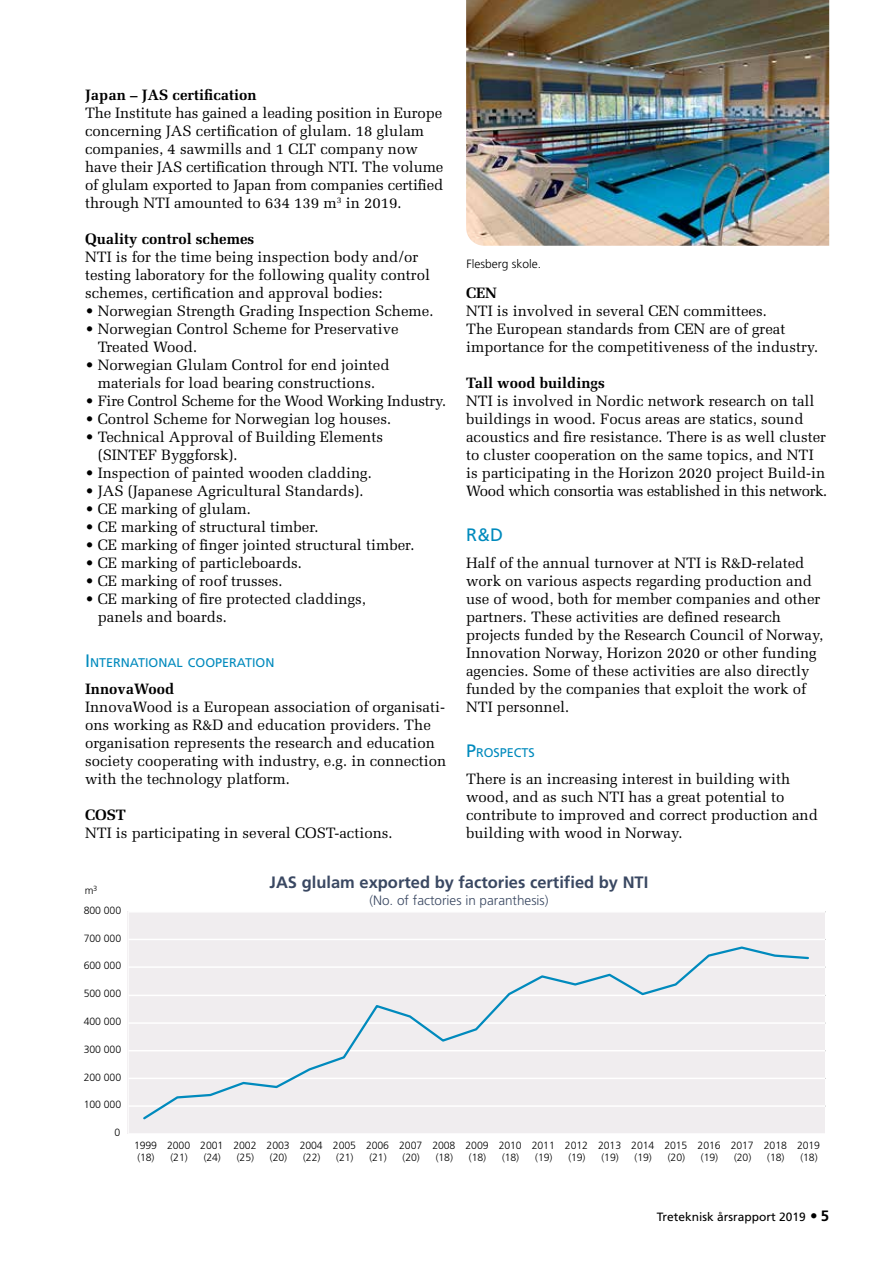
<style>
.page{position:relative;width:893px;height:1263px;background:#fff}
.page>*{position:absolute;margin:0;border:0;box-sizing:border-box;transform-origin:0 0}
.t1{font:18px "Frutiger";color:#008abd}
.t2{font:700 16.5px "Frutiger";color:#3a4862}
.t3{font:15px/18px "Melior LT";color:#000}
.t4{font:700 15px "Melior LT";color:#000}
.t5{font:15px "Melior LT";letter-spacing:-.02em;color:#000}
.t6{font:300 13.5px "Frutiger";color:#3a4862}
.t7{font:12.6px "Frutiger";color:#008abd}
.t8{font:12px "Frutiger";color:#000}
.t9{font:300 12px "Frutiger";color:#000}
.t10{font:300 10.5px/12.8px "Frutiger";letter-spacing:-.01em;color:#000}
.s1{font-size:18px}
.s2{font-weight:700;font-size:15px}
</style>
<div class="page">
<img style="left:466px;top:0;width:363px;height:246px">
<div style="left:128px;top:911px;width:697px;height:223px;background:#f0edef"></div>
<hr style="left:128px;top:1105px;width:697px;height:2px;background:#fff">
<hr style="left:128px;top:1078px;width:697px;height:1px;background:#fff">
<hr style="left:128px;top:1050px;width:697px;height:1px;background:#fff">
<hr style="left:128px;top:1022px;width:697px;height:2px;background:#fff">
<hr style="left:128px;top:995px;width:697px;height:1px;background:#fff">
<hr style="left:128px;top:966px;width:697px;height:2px;background:#fff">
<hr style="left:128px;top:939px;width:697px;height:1px;background:#fff">
<hr style="left:128px;top:911px;width:697px;height:1px;background:#fff">
<hr style="left:128px;top:1133px;width:697px;height:1px;background:#fff">
<hr style="left:128px;top:912px;width:1px;height:222px;background:#fff">
<svg style="left:143px;top:946px;width:666px;height:174px"></svg>
<p class="t4" style="left:85px;top:86px;width:173px">Japan – JAS certification</p>
<p class="t3" style="left:85px;top:104px;width:360px">The Institute has gained a leading position in Europe concerning JAS certification of glulam. 18 glulam companies, 4 sawmills and 1 CLT company now have their JAS certification through NTI. The volume of glulam exported to Japan from companies certified through NTI amounted to 634 139 m<sup>3</sup> in 2019.</p>
<p class="t4" style="left:85px;top:230px;width:171px">Quality control schemes</p>
<p class="t3" style="left:85px;top:248px;width:347px">NTI is for the time being inspection body and/or testing laboratory for the following quality control schemes, certification and approval bodies:</p>
<p class="t3" style="left:85px;top:302px;width:350px">• Norwegian Strength Grading Inspection Scheme.</p>
<p class="t3" style="left:98px;top:320px;width:302px;text-indent:-13px">• Norwegian Control Scheme for Preservative<br>Treated Wood.</p>
<p class="t3" style="left:85px;top:356px;width:306px;text-align:center">• Norwegian Glulam Control for end jointed materials for load bearing constructions.</p>
<p class="t5" style="left:85px;top:392px;width:363px">• Fire Control Scheme for the Wood Working Industry.</p>
<p class="t3" style="left:85px;top:410px;width:308px">• Control Scheme for Norwegian log houses.</p>
<p class="t3" style="left:98px;top:428px;width:287px;text-indent:-13px">• Technical Approval of Building Elements (SINTEF Byggforsk).</p>
<p class="t3" style="left:85px;top:464px;width:288px">• Inspection of painted wooden cladding.</p>
<p class="t3" style="left:85px;top:482px;width:280px">• JAS (Japanese Agricultural Standards).</p>
<p class="t3" style="left:85px;top:500px;width:168px">• CE marking of glulam.</p>
<p class="t3" style="left:85px;top:518px;width:235px">• CE marking of structural timber.</p>
<p class="t3" style="left:85px;top:536px;width:331px">• CE marking of finger jointed structural timber.</p>
<p class="t3" style="left:85px;top:554px;width:218px">• CE marking of particleboards.</p>
<p class="t3" style="left:85px;top:572px;width:199px">• CE marking of roof trusses.</p>
<p class="t3" style="left:98px;top:590px;width:270px;text-indent:-13px">• CE marking of fire protected claddings, panels and boards.</p>
<p class="t7" style="left:85px;top:655px;width:191px"><span class="s1">I</span> NTERNATIONAL COOPERATION</p>
<p class="t4" style="left:85px;top:680px;width:91px">InnovaWood</p>
<p class="t3" style="left:85px;top:698px;width:363px">InnovaWood is a European association of organisati&shy;ons working as R&amp;D and education providers. The organisation represents the research and education society cooperating with industry, e.g. in connection with the technology platform.</p>
<p class="t4" style="left:85px;top:806px;width:42px">COST</p>
<p class="t3" style="left:85px;top:824px;width:309px">NTI is participating in several COST-actions.</p>
<p class="t9" style="left:466px;top:257px;width:76px">Flesberg skole.</p>
<p class="t4" style="left:466px;top:284px;width:32px">CEN</p>
<p class="t3" style="left:466px;top:302px;width:354px">NTI is involved in several CEN committees.<br>The European standards from CEN are of great importance for the competitiveness of the industry.</p>
<p class="t4" style="left:466px;top:374px;width:140px">Tall wood buildings</p>
<p class="t3" style="left:466px;top:392px;width:363px">NTI is involved in Nordic network research on tall buildings in wood. Focus areas are statics, sound acoustics and fire resistance. There is as well cluster to cluster cooperation on the same topics, and NTI is participating in the Horizon 2020 project Build-in Wood which consortia was established in this network.</p>
<p class="t1" style="left:466px;top:524px;width:36px">R&amp;D</p>
<p class="t3" style="left:466px;top:554px;width:359px">Half of the annual turnover at NTI is R&amp;D-related work on various aspects regarding production and use of wood, both for member companies and other partners. These activities are defined research projects funded by the Research Council of Norway, Innovation Norway, Horizon 2020 or other funding agencies. Some of these activities are also directly funded by the companies that exploit the work of NTI personnel.</p>
<p class="t7" style="left:466px;top:745px;width:70px"><span class="s1">P</span>ROSPECTS</p>
<p class="t3" style="left:466px;top:770px;width:353px">There is an increasing interest in building with wood, and as such NTI has a great potential to contribute to improved and correct production and building with wood in Norway.</p>
<p class="t2" style="left:270px;top:873px;width:380px">JAS glulam exported by factories certified by NTI</p>
<p class="t6" style="left:369px;top:892px;width:181px">(No. of factories in paranthesis)</p>
<p class="t10" style="left:85px;top:884px;width:14px">m<sup>3</sup></p>
<p class="t10" style="left:84px;top:904px;width:39px">800 000</p>
<p class="t10" style="left:84px;top:931px;width:39px">700 000</p>
<p class="t10" style="left:84px;top:959px;width:39px">600 000</p>
<p class="t10" style="left:84px;top:987px;width:39px">500 000</p>
<p class="t10" style="left:84px;top:1015px;width:39px">400 000</p>
<p class="t10" style="left:84px;top:1043px;width:39px">300 000</p>
<p class="t10" style="left:84px;top:1070px;width:39px">200 000</p>
<p class="t10" style="left:84px;top:1098px;width:39px">100 000</p>
<p class="t10" style="left:114px;top:1126px;width:7px">0</p>
<p class="t10" style="left:137px;top:1138px;width:684px;text-indent:-3px">1999 2000 2001 2002 2003 2004 2005 2006 2007 2008 2009 2010 2011 2012 2013 2014 2015 2016 2017 2018 2019 (18) (21)</p>
<p class="t10" style="left:204px;top:1151px;width:52px">(24) (25)</p>
<p class="t10" style="left:270px;top:1151px;width:52px">(20) (22)</p>
<p class="t10" style="left:336px;top:1151px;width:52px">(21) (21)</p>
<p class="t10" style="left:403px;top:1151px;width:52px">(20) (18)</p>
<p class="t10" style="left:469px;top:1151px;width:52px">(18) (18)</p>
<p class="t10" style="left:535px;top:1151px;width:52px">(19) (19)</p>
<p class="t10" style="left:601px;top:1151px;width:52px">(19) (19)</p>
<p class="t10" style="left:668px;top:1151px;width:52px">(20) (19)</p>
<p class="t10" style="left:734px;top:1151px;width:52px">(20) (18)</p>
<p class="t10" style="left:800px;top:1151px;width:19px">(18)</p>
<p class="t8" style="left:657px;top:1209px;width:174px">Treteknisk årsrapport 2019 <span class="s2">• 5</span></p>
</div>
